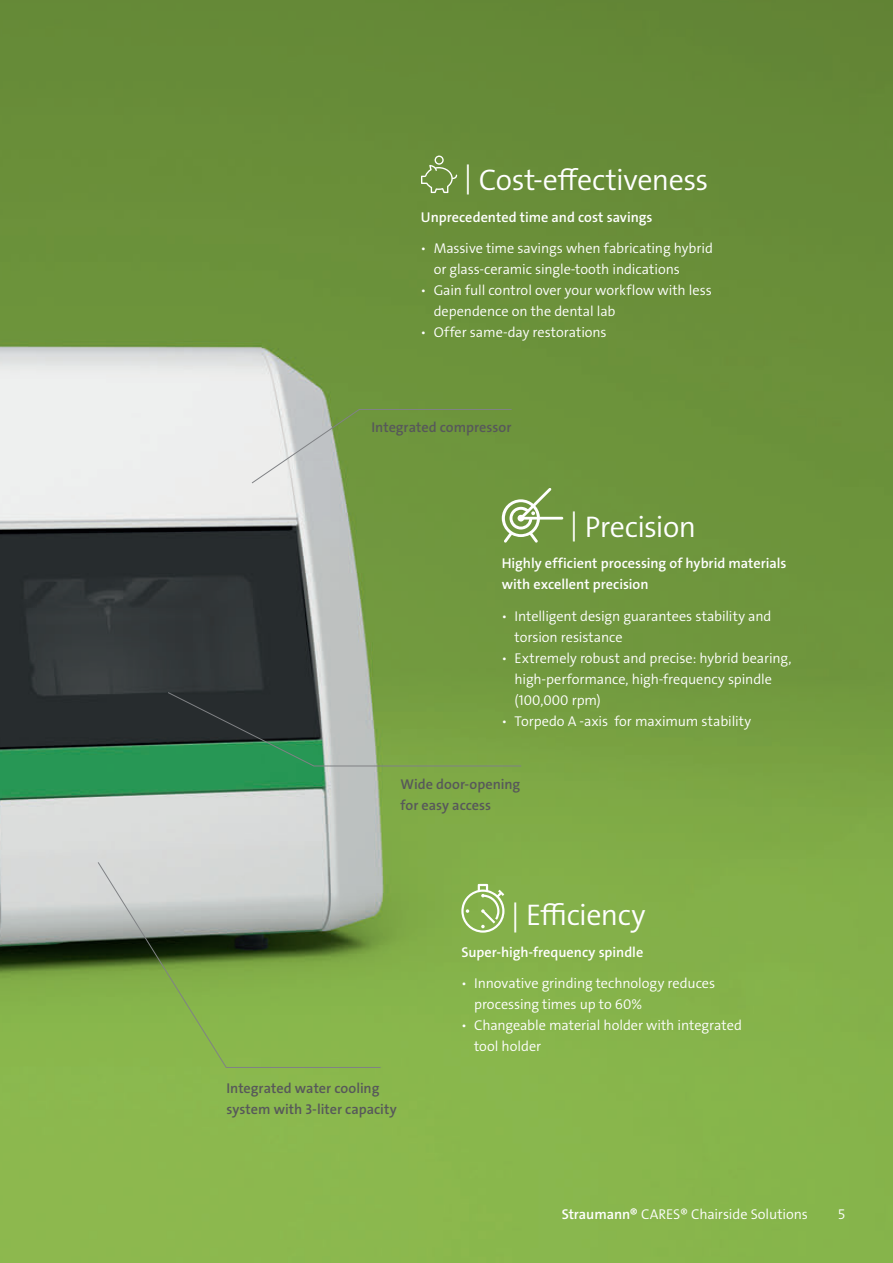
<style>
.page{position:relative;width:893px;height:1263px;background:#fff}
.page>*{position:absolute;margin:0;border:0;box-sizing:border-box;transform-origin:0 0}
.Icon_with_Title{font:30px "The Sans LP4 Se Lig";letter-spacing:-.02em;color:#fff}
.Copy{font:14.25px/21px "The Sans LP4 Se Lig";letter-spacing:-.005em;color:#fff}
.Icon_with_Title-2{font:14.25px/21px "The Sans LP6 Se Bld";color:#57585a}
.Copy-2{font:14.25px/21px "The Sans LP6 Se Bld";color:#fff}
.Icon_with_Title-3{font:14.25px "The Sans LP6 Se Bld";color:#fff}
.s1{font-family:"The Sans LP6 Se Bld"}
</style>
<div class="page">
<img style="left:0;top:0;width:893px;height:1263px">
<hr style="left:520px;top:517px;width:43px;height:3px;background:#fff">
<svg style="left:461px;top:884px;width:43px;height:49px;background:#9fc172"></svg>
<svg style="left:421px;top:156px;width:36px;height:37px"></svg>
<svg style="left:251px;top:409px;width:300px;height:134px;background:#8ca76c"></svg>
<svg style="left:167px;top:691px;width:355px;height:76px;background:#608352"></svg>
<svg style="left:97px;top:861px;width:284px;height:207px;background:#8faa6e"></svg>
<p class="Icon_with_Title" style="left:464px;top:161px;width:246px">| Cost-effectiveness</p>
<p class="Icon_with_Title-3" style="left:421px;top:208px;width:233px">Unprecedented time and cost savings</p>
<p class="Copy" style="left:434px;top:238px;width:281px;text-indent:-13px">ѹ Massive time savings when fabricating hybrid or glass-ceramic single-tooth indications</p>
<p class="Copy" style="left:434px;top:280px;width:280px;text-indent:-13px">ѹ Gain full control over your workflow with less dependence on the dental lab</p>
<p class="Copy" style="left:421px;top:322px;width:187px">ѹ Offer same-day restorations</p>
<p class="Icon_with_Title-2" style="left:371px;top:416px;width:141px">Integrated compressor</p>
<p class="Icon_with_Title" style="left:570px;top:507px;width:128px">| Precision</p>
<p class="Copy-2" style="left:502px;top:553px;width:286px">Highly efficient processing of hybrid materials with excellent precision</p>
<p class="Copy" style="left:514px;top:605px;width:258px;text-indent:-13px">ѹ Intelligent design guarantees stability and torsion resistance</p>
<p class="Copy" style="left:514px;top:647px;width:279px;text-indent:-13px">ѹ Extremely robust and precise: hybrid bearing, high-performance, high-frequency spindle (100,000 rpm)</p>
<p class="Copy" style="left:502px;top:710px;width:251px">ѹ Torpedo A -axis for maximum stability</p>
<p class="Icon_with_Title-2" style="left:401px;top:773px;width:121px">Wide door-opening for easy access</p>
<p class="Icon_with_Title-2" style="left:226px;top:1078px;width:172px">Integrated water cooling system with 3-liter capacity</p>
<p class="Icon_with_Title" style="left:511px;top:896px;width:136px">| Efficiency</p>
<p class="Copy-2" style="left:461px;top:941px;width:183px">Super-high-frequency spindle</p>
<p class="Copy" style="left:474px;top:973px;width:243px;text-indent:-13px">ѹ Innovative grinding technology reduces processing times up to 60%</p>
<p class="Copy" style="left:474px;top:1015px;width:269px;text-indent:-13px">ѹ Changeable material holder with integrated tool holder</p>
<p class="Copy" style="left:562px;top:1204px;width:248px"><span class="s1">Straumann®</span> CARES® Chairside Solutions</p>
<p class="Copy" style="left:838px;top:1204px;width:9px">5</p>
</div>
